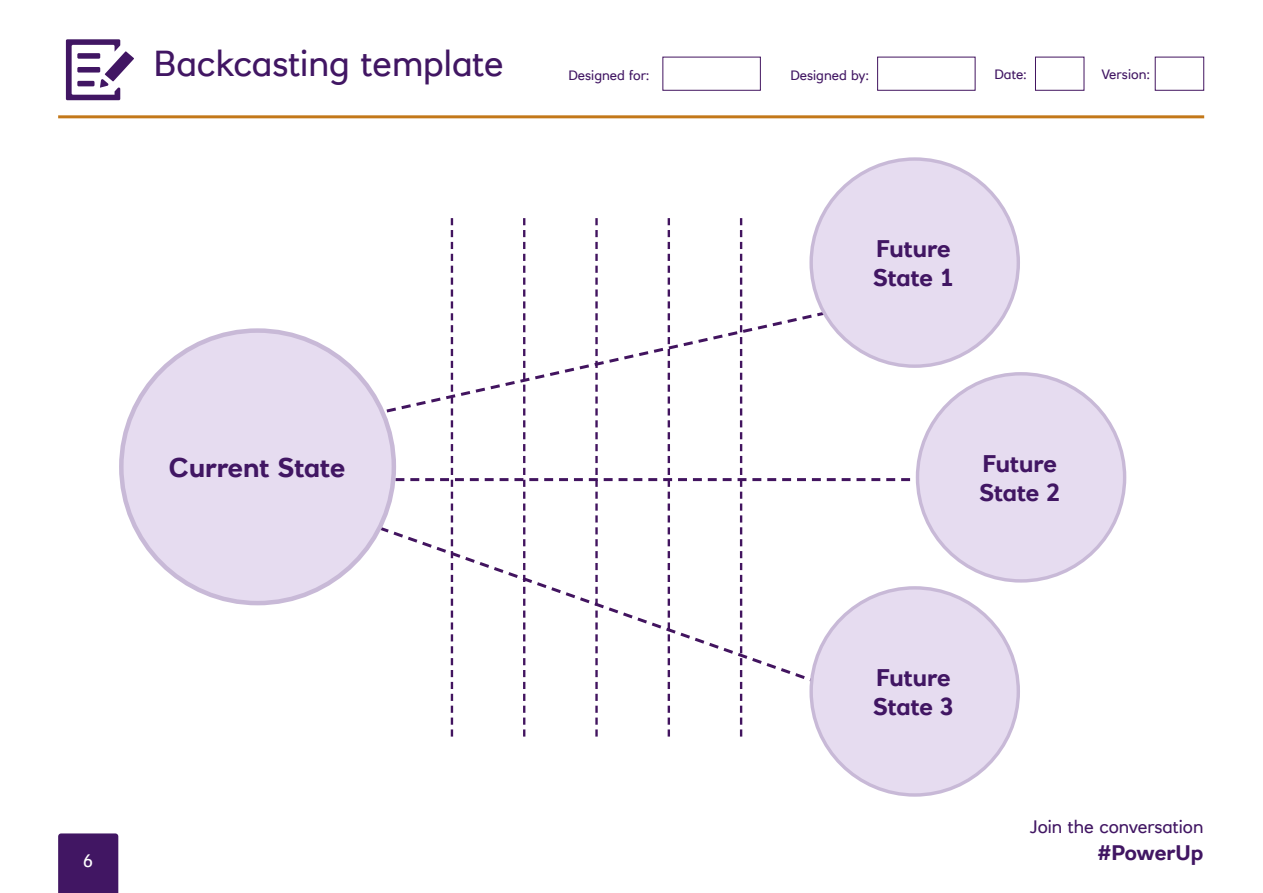
<style>
.page{position:relative;width:1263px;height:893px;background:#fff}
.page>*{position:absolute;margin:0;border:0;box-sizing:border-box;transform-origin:0 0}
.t1{font:36px "RN House Sans";color:#411663}
.t2{font:700 27px "RN House Sans";color:#411663}
.t3{font:700 24px/28.8px "RN House Sans";color:#411663}
.t4{font:700 21px "RN House Sans";letter-spacing:-.005em;color:#411663}
.t5{font:18px "RN House Sans";color:#411663}
.t6{font:18px "RN House Sans";color:#fff}
.t7{font:13.5px "RN House Sans";color:#411663}
</style>
<div class="page">
<div style="left:58px;top:833px;width:60px;height:60px;background:#411663"></div>
<svg style="left:381px;top:218px;width:559px;height:519px"></svg>
<svg style="left:66px;top:39px;width:68px;height:61px"></svg>
<hr style="left:58px;top:115px;width:1146px;height:3px;background:#c37819">
<div style="left:662px;top:57px;width:99px;height:34px;border:1px solid #42145f"></div>
<div style="left:877px;top:57px;width:98px;height:34px;border:1px solid #42145f"></div>
<div style="left:1035px;top:57px;width:49px;height:34px;border:1px solid #42145f"></div>
<div style="left:1155px;top:57px;width:49px;height:34px;border:1px solid #42145f"></div>
<div style="left:121px;top:331px;width:273px;height:272px;background:#e6dcf0;border-radius:50%"></div>
<div style="left:811px;top:159px;width:207px;height:207px;background:#e6dcf0;border-radius:50%"></div>
<div style="left:917px;top:374px;width:207px;height:207px;background:#e6dcf0;border-radius:50%"></div>
<div style="left:811px;top:588px;width:207px;height:207px;background:#e6dcf0;border-radius:50%"></div>
<p class="t1" style="left:154px;top:41px;width:351px">Backcasting template</p>
<p class="t7" style="left:568px;top:67px;width:82px">Designed for:</p>
<p class="t7" style="left:790px;top:67px;width:80px">Designed by:</p>
<p class="t7" style="left:994px;top:66px;width:34px">Date:</p>
<p class="t7" style="left:1101px;top:66px;width:50px">Version:</p>
<p class="t3" style="left:873px;top:234px;width:82px">Future<br>State 1</p>
<p class="t2" style="left:169px;top:451px;width:178px">Current State</p>
<h3 class="t6" style="left:83px;top:850px;width:11px">6</h3>
<p class="t3" style="left:979px;top:449px;width:82px">Future<br>State 2</p>
<p class="t3" style="left:873px;top:663px;width:82px">Future<br>State 3</p>
<h3 class="t5" style="left:1030px;top:816px;width:175px">Join the conversation</h3>
<h3 class="t4" style="left:1097px;top:839px;width:107px">#PowerUp</h3>
</div>
